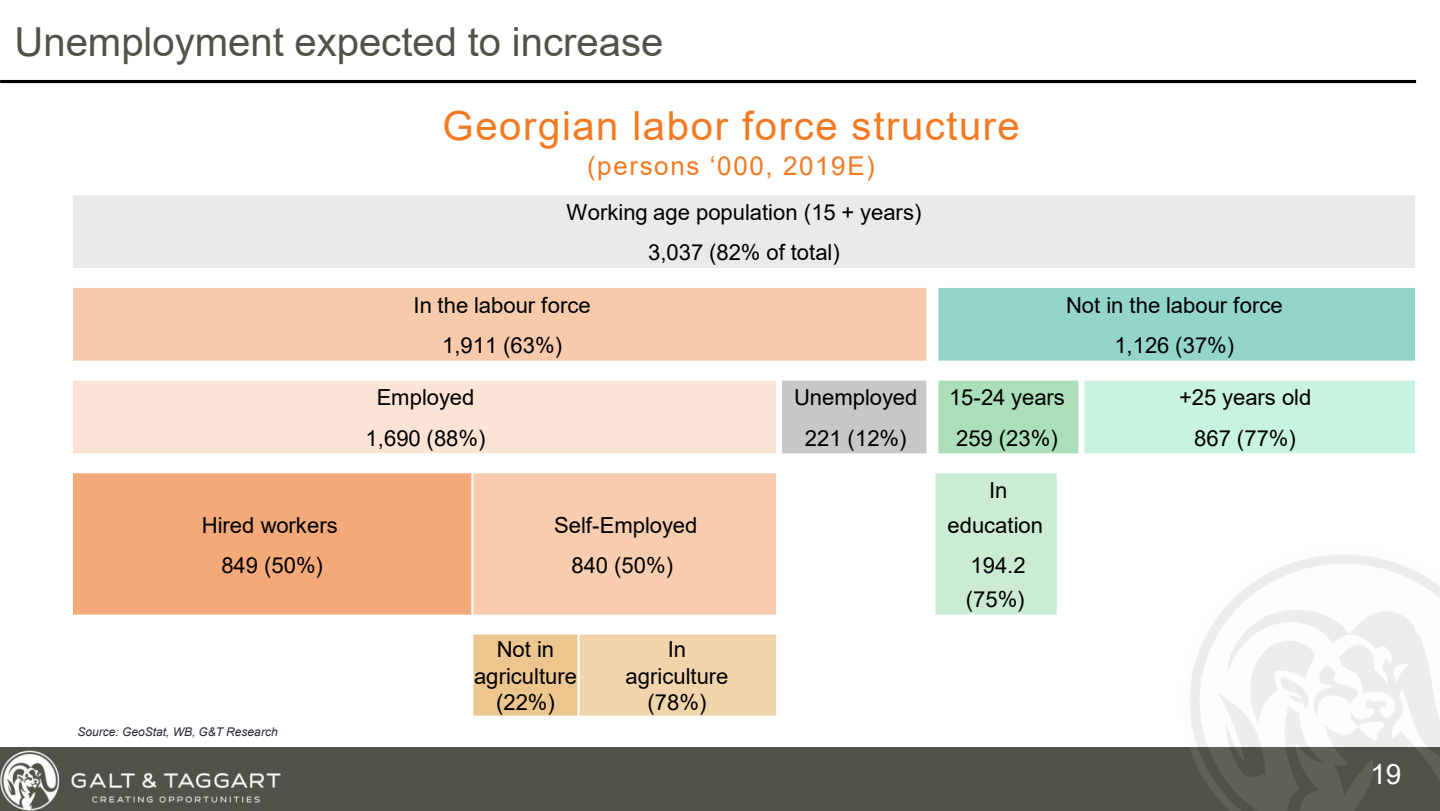
<style>
.page{position:relative;width:1440px;height:811px;background:#fff}
.page>*{position:absolute;margin:0;border:0;box-sizing:border-box;transform-origin:0 0}
.t1{font:40px "Arial";color:#525249}
.t2{font:40px "Arial";letter-spacing:.04em;color:#f47920}
.t3{font:28px "Arial";color:#fff}
.t4{font:26px "Arial";letter-spacing:.06em;color:#f47920}
.t5{font:22.2px "Arial";color:#000}
.t6{font:22px/40.4px "Arial";color:#000;text-align:center}
.t7{font:italic 12px "Arial";letter-spacing:.005em;color:#292934}
.s1{font-style:inherit}
</style>
<div class="page">
<div style="left:0;top:748px;width:1440px;height:63px;background:#51534a"></div>
<img style="left:1176px;top:554px;width:264px;height:257px">
<img style="left:0;top:750px;width:281px;height:61px">
<hr style="left:0;top:80px;width:1416px;height:3px;background:#000">
<div style="left:72px;top:194px;width:1344px;height:75px;background:#eaeaea"></div>
<div style="left:72px;top:287px;width:860px;height:75px;background:#f7caac"></div>
<div style="left:932px;top:287px;width:484px;height:75px;background:#93d5ca"></div>
<div style="left:72px;top:380px;width:707px;height:74px;background:#fbe4d5"></div>
<div style="left:779px;top:380px;width:153px;height:74px;background:#c7c7c7"></div>
<div style="left:932px;top:380px;width:149px;height:74px;background:#abdfb9"></div>
<div style="left:1081px;top:380px;width:335px;height:74px;background:#c8f4df"></div>
<div style="left:72px;top:472px;width:400px;height:143px;background:#f4aa78"></div>
<div style="left:472px;top:472px;width:307px;height:143px;background:#f8ccae"></div>
<div style="left:932px;top:472px;width:126px;height:143px;background:#cbebd3"></div>
<div style="left:472px;top:633px;width:107px;height:83px;background:#edc58f"></div>
<div style="left:579px;top:633px;width:200px;height:83px;background:#f2d4ac"></div>
<hr style="left:471px;top:471px;width:2px;height:145px;background:#fff">
<hr style="left:471px;top:632px;width:2px;height:85px;background:#fff">
<hr style="left:578px;top:632px;width:2px;height:85px;background:#fff">
<div style="left:776px;top:378px;width:6px;height:77px;background:#fff"></div>
<div style="left:776px;top:471px;width:6px;height:145px;background:#fff"></div>
<div style="left:776px;top:632px;width:6px;height:85px;background:#fff"></div>
<div style="left:926px;top:286px;width:12px;height:77px;background:#fff"></div>
<div style="left:926px;top:378px;width:12px;height:77px;background:#fff"></div>
<div style="left:929px;top:471px;width:6px;height:145px;background:#fff"></div>
<hr style="left:1057px;top:471px;width:2px;height:145px;background:#fff">
<div style="left:1078px;top:378px;width:6px;height:77px;background:#fff"></div>
<hr style="left:71px;top:268px;width:1346px;height:2px;background:#fff">
<hr style="left:71px;top:286px;width:1346px;height:2px;background:#fff">
<hr style="left:71px;top:361px;width:1346px;height:2px;background:#fff">
<hr style="left:71px;top:453px;width:1346px;height:2px;background:#fff">
<hr style="left:71px;top:471px;width:1010px;height:2px;background:#fff">
<hr style="left:71px;top:614px;width:1010px;height:2px;background:#fff">
<hr style="left:71px;top:632px;width:1010px;height:2px;background:#fff">
<hr style="left:71px;top:193px;width:2px;height:524px;background:#fff">
<hr style="left:1415px;top:193px;width:2px;height:279px;background:#fff">
<svg style="left:1415px;top:615px;width:2px;height:18px"></svg>
<hr style="left:71px;top:193px;width:1346px;height:2px;background:#fff">
<hr style="left:71px;top:715px;width:1010px;height:2px;background:#fff">
<h1 class="t1" style="left:14px;top:14px;width:651px">Unemployment expected to increase</h1>
<h1 class="t2" style="left:443px;top:99px;width:579px">Georgian labor force structure</h1>
<p class="t4" style="left:587px;top:148px;width:289px"><span class="s1">(</span>persons ‘000, 2019E)</p>
<p class="t6" style="left:566px;top:192px;width:356px">Working age population (15 + years)<br>3,037 (82% of total)</p>
<p class="t6" style="left:413px;top:285px;width:179px">In the labour force<br>1,911 (63%)</p>
<p class="t6" style="left:1066px;top:285px;width:218px">Not in the labour force<br>1,126 (37%)</p>
<p class="t6" style="left:377px;top:377px;width:99px">Employed</p>
<p class="t5" style="left:366px;top:423px;width:121px">1,690 (88%)</p>
<p class="t6" style="left:949px;top:377px;width:117px">15-24 years</p>
<p class="t5" style="left:956px;top:423px;width:103px">259 (23%)</p>
<p class="t6" style="left:1179px;top:377px;width:134px">+25 years old</p>
<p class="t5" style="left:1194px;top:423px;width:103px">867 (77%)</p>
<p class="t6" style="left:794px;top:377px;width:125px">Unemployed</p>
<p class="t5" style="left:805px;top:423px;width:103px">221 (12%)</p>
<p class="t6" style="left:202px;top:504px;width:138px">Hired workers<br>849 (50%)</p>
<p class="t6" style="left:554px;top:504px;width:145px">Self-Employed<br>840 (50%)</p>
<p class="t7" style="left:77px;top:724px;width:202px">Source: GeoStat, WB, G&amp;T Research</p>
<p class="t5" style="left:497px;top:634px;width:59px">Not in</p>
<p class="t6" style="left:474px;top:662px;width:105px;line-height:26.4px">agriculture (22%)</p>
<p class="t5" style="left:668px;top:634px;width:20px">In</p>
<p class="t6" style="left:625px;top:662px;width:105px;line-height:26.4px">agriculture (78%)</p>
<p class="t5" style="left:989px;top:475px;width:20px">In</p>
<p class="t6" style="left:948px;top:504px;width:97px">education<br>194.2</p>
<p class="t6" style="left:966px;top:579px;width:60px">(75%)</p>
<p class="t3" style="left:1370px;top:754px;width:33px">19</p>
</div>
